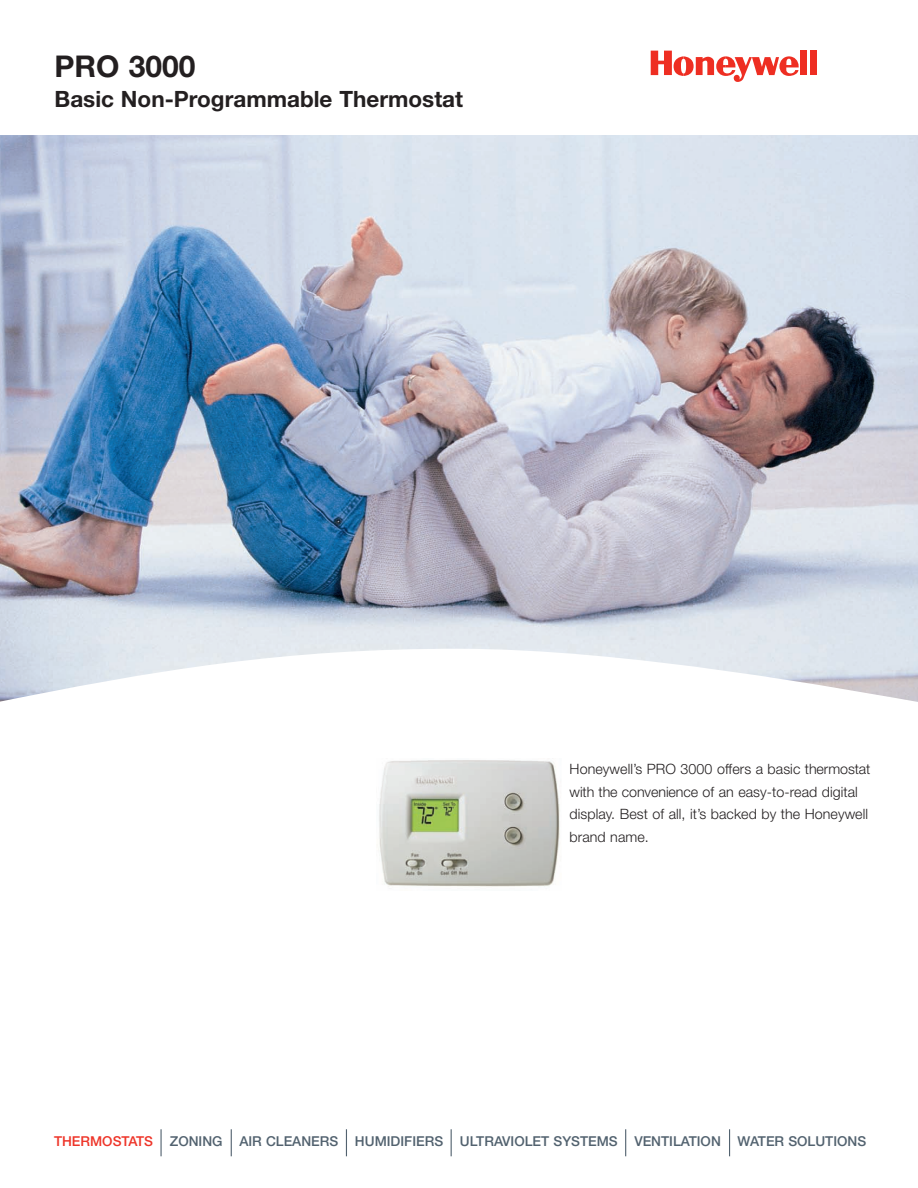
<style>
.page{position:relative;width:918px;height:1188px;background:#fff}
.page>*{position:absolute;margin:0;border:0;box-sizing:border-box;transform-origin:0 0}
.t1{font:700 30px "Helvetica Neue";color:#231f20}
.t2{font:700 22.5px "Helvetica Neue";color:#231f20}
.t3{font:300 14.25px/22.5px "Helvetica Neue";letter-spacing:.005em;color:#231f20}
.t4{font:500 13.65px "Helvetica Neue";color:#52626f}
.s1{color:#ee3529}
</style>
<div class="page">
<img style="left:0;top:135px;width:918px;height:514px">
<svg style="left:0;top:649px;width:918px;height:53px"></svg>
<hr style="left:160px;top:1129px;width:2px;height:27px;background:#52626f">
<svg style="left:231px;top:1129px;width:1px;height:27px"></svg>
<svg style="left:346px;top:1129px;width:1px;height:27px"></svg>
<svg style="left:451px;top:1129px;width:1px;height:27px"></svg>
<svg style="left:625px;top:1129px;width:1px;height:27px"></svg>
<svg style="left:729px;top:1129px;width:1px;height:27px"></svg>
<img style="left:379px;top:760px;width:181px;height:127px">
<div style="left:800px;top:51px;width:7px;height:24px;background:#ee2e22"></div>
<div style="left:810px;top:51px;width:7px;height:24px;background:#ee2e22"></div>
<svg style="left:651px;top:51px;width:148px;height:31px"></svg>
<h1 class="t1" style="left:55px;top:56px;width:142px">PRO 3000</h1>
<h2 class="t2" style="left:55px;top:91px;width:410px">Basic Non-Programmable Thermostat</h2>
<p class="t3" style="left:570px;top:759px;width:302px">Honeywell’s PRO 3000 offers a basic thermostat with the convenience of an easy-to-read digital display. Best of all, it’s backed by the Honeywell brand name.</p>
<p class="t4" style="left:54px;top:1136px;width:814px"><span class="s1">THERMOSTATS</span> ZONING AIR CLEANERS HUMIDIFIERS ULTRAVIOLET SYSTEMS VENTILATION WATER SOLUTIONS</p>
</div>
